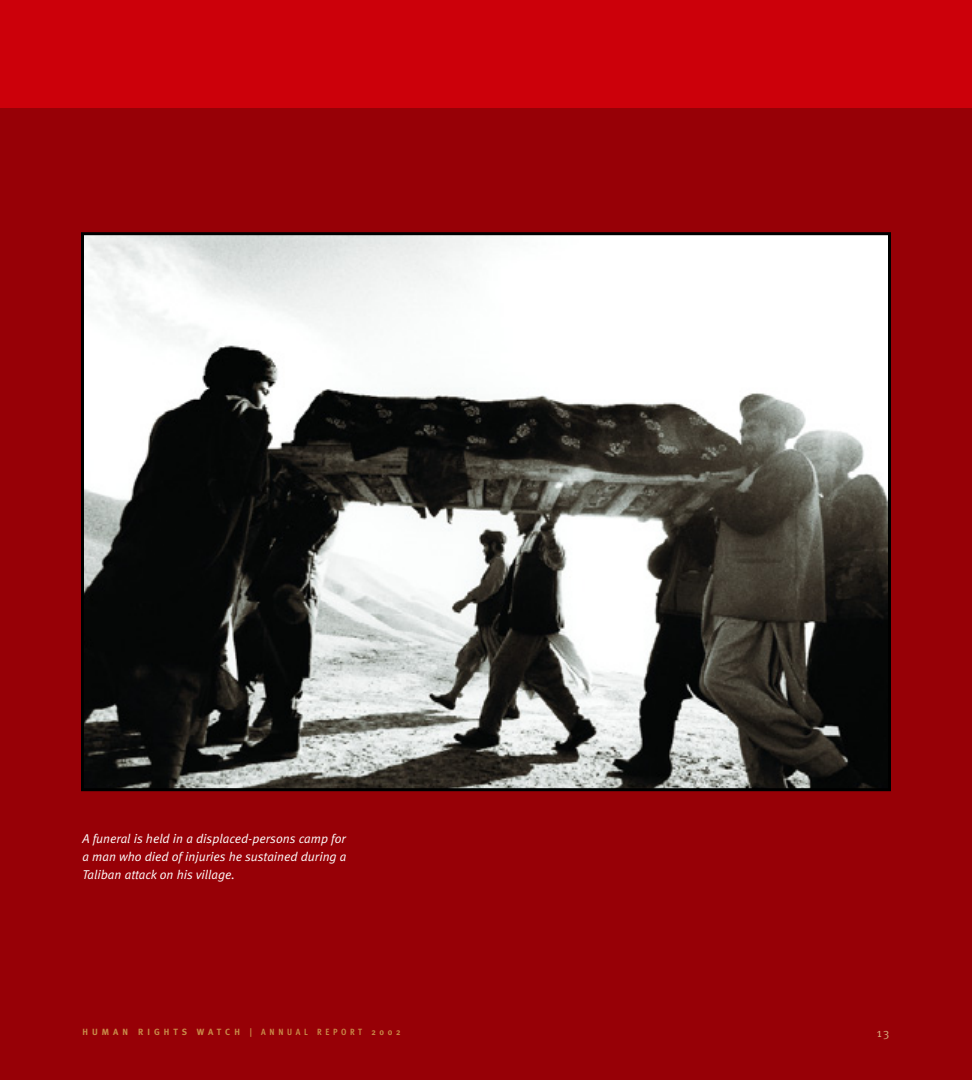
<style>
.page{position:relative;width:972px;height:1080px;background:#970006}
.page>*{position:absolute;margin:0;border:0;box-sizing:border-box;transform-origin:0 0}
.t1{font:italic 12.75px/18px "Meta Normal";color:#fff;text-align:justify}
.t2{font:12px "Meta Normal";color:#d8ad7f}
.t3{font:700 9px "Meta Cond";letter-spacing:.41em;color:#c88b48}
.s1{font-family:"Meta"}
</style>
<div class="page">
<div style="left:0;top:0;width:972px;height:108px;background:#cc000a"></div>
<img style="left:85px;top:236px;width:802px;height:551px">
<div style="left:81px;top:232px;width:810px;height:559px;border:3px solid #000"></div>
<p class="t1" style="left:82px;top:831px;width:266px">A funeral is held in a displaced-persons camp for a man who died of injuries he sustained during a Taliban attack on his village.</p>
<p class="t3" style="left:82px;top:1029px;width:319px"><span class="s1">HUMAN RIGHTS WATCH</span> | ANNUAL REPORT 2002</p>
<p class="t2" style="left:877px;top:1028px;width:14px">13</p>
</div>
